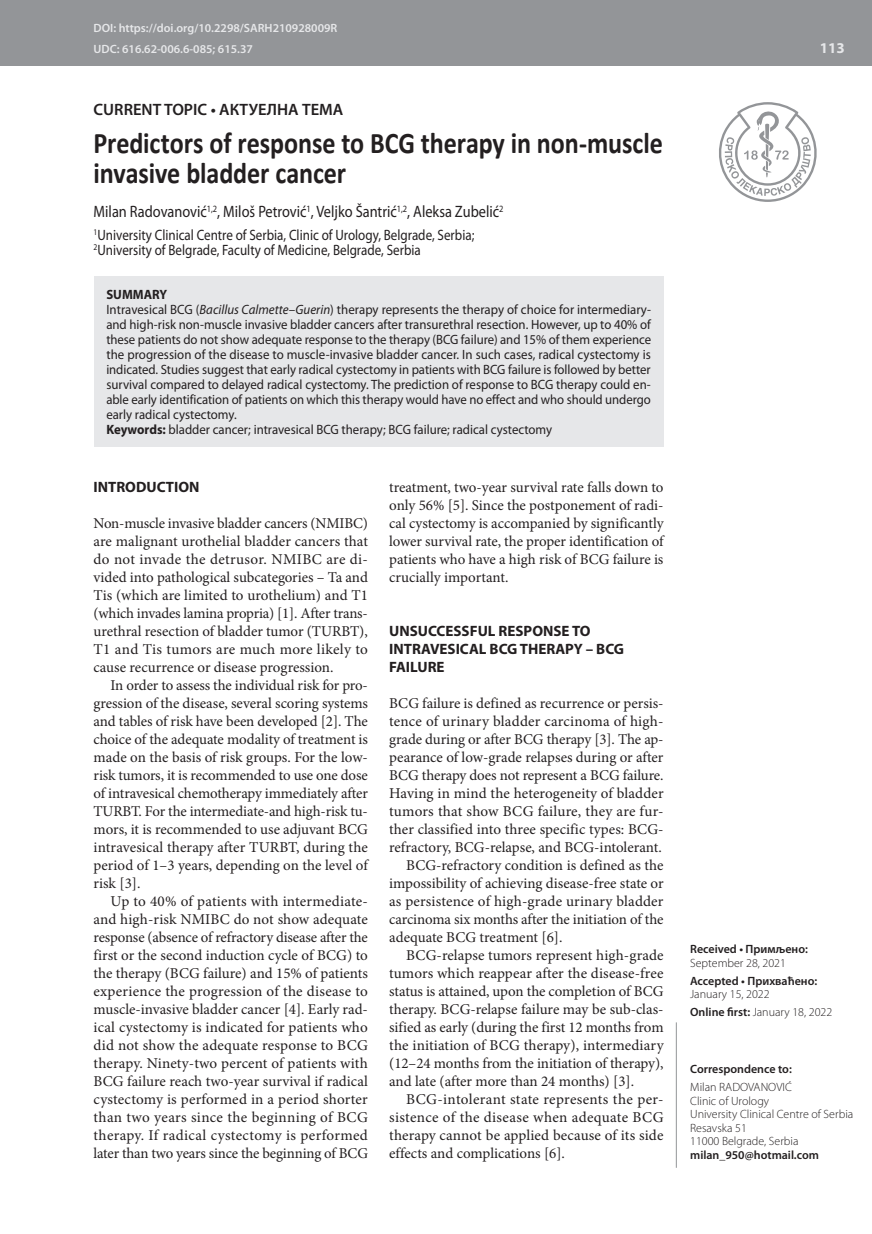
<style>
.page{position:relative;width:872px;height:1234px;background:#fff}
.page>*{position:absolute;margin:0;border:0;box-sizing:border-box;transform-origin:0 0}
.t1{font:700 30px/30px "Calibri";letter-spacing:-.005em;color:#231f20;scale:.87 1}
.t2{font:16.5px "Myriad Pro";color:#231f20;scale:.87 1}
.t3{font:600 16.5px "Myriad Pro";color:#231f20}
.t4{font:15px/18px "Minion Pro";color:#231f20;text-align:justify}
.t5{font:15px/15.8px "Myriad Pro";color:#231f20;scale:.87 1}
.t6{font:700 15px/18px "Myriad Pro";color:#231f20}
.t7{font:15px "Minion Pro";letter-spacing:.025em;color:#231f20}
.t8{font:15px "Minion Pro";letter-spacing:.02em;color:#231f20}
.t9{font:700 15px "Myriad Pro";color:#e6e7e9}
.t10{font:13.5px/15px "Myriad Pro";color:#231f20;scale:.95 1}
.t11{font:300 12px/13.5px "Myriad Pro";color:#231f20}
.t12{font:600 12px "Myriad Pro";color:#231f20}
.t13{font:600 12px/21.3px "Myriad Pro";color:#e6e7e9}
.s1{font-weight:700}
.s2{font-style:italic}
.s3{font-weight:600}
</style>
<div class="page">
<div style="left:0;top:0;width:872px;height:66px;background:#939598"></div>
<hr style="left:676px;top:1022px;width:1px;height:145px;background:#939598">
<svg style="left:719px;top:102px;width:98px;height:100px"></svg>
<div style="left:94px;top:276px;width:569px;height:170px;background:#e6e7e9"></div>
<p class="t13" style="left:94px;top:17px;width:245px">DOI: https://doi.org/10.2298/SARH210928009R<br>UDC: 616.62-006.6-085; 615.37</p>
<p class="t3" style="left:94px;top:98px;width:251px">CURRENT TOPIC • АКТУЕЛНА ТЕМА</p>
<h1 class="t1" style="left:94px;top:128px;width:656px">Predictors of response to BCG therapy in non-muscle invasive bladder cancer</h1>
<p class="t2" style="left:94px;top:202px;width:473px">Milan Radovanović<sup>1,2</sup>, Miloš Petrović<sup>1</sup>, Veljko Šantrić<sup>1,2</sup>, Aleksa Zubelić<sup>2</sup></p>
<p class="t5" style="left:94px;top:226px;width:439px"><sup>1</sup>University Clinical Centre of Serbia, Clinic of Urology, Belgrade, Serbia;<br><sup>2</sup>University of Belgrade, Faculty of Medicine, Belgrade, Serbia</p>
<p class="t10" style="left:106px;top:286px;width:575px"><span class="s1">SUMMARY<br></span>Intravesical BCG (<span class="s2">Bacillus Calmette–Guerin</span>) therapy represents the therapy of choice for intermediary&shy;and high-risk non-muscle invasive bladder cancers after transurethral resection. However, up to 40% of these patients do not show adequate response to the therapy (BCG failure) and 15% of them experience the progression of the disease to muscle-invasive bladder cancer. In such cases, radical cystectomy is indicated. Studies suggest that early radical cystectomy in patients with BCG failure is followed by better survival compared to delayed radical cystectomy. The prediction of response to BCG therapy could en&shy;able early identification of patients on which this therapy would have no effect and who should undergo early radical cystectomy.<br><span class="s1">Keywords:</span> bladder cancer; intravesical BCG therapy; BCG failure; radical cystectomy</p>
<p class="t6" style="left:94px;top:477px;width:107px">INTRODUCTION</p>
<p class="t4" style="left:94px;top:514px;width:276px">Non-muscle invasive bladder cancers (NMIBC) are malignant urothelial bladder cancers that do not invade the detrusor. NMIBC are di&shy;vided into pathological subcategories – Ta and Tis (which are limited to urothelium) and T1 (which invades lamina propria) [1]. After trans&shy;urethral resection of bladder tumor (TURBT), T1 and Tis tumors are much more likely to cause recurrence or disease progression.</p>
<p class="t4" style="left:94px;top:676px;width:276px;text-indent:17px">In order to assess the individual risk for pro&shy;gression of the disease, several scoring systems and tables of risk have been developed [2]. The choice of the adequate modality of treatment is made on the basis of risk groups. For the low&shy;risk tumors, it is recommended to use one dose of intravesical chemotherapy immediately after TURBT. For the intermediate-and high-risk tu&shy;mors, it is recommended to use adjuvant BCG intravesical therapy after TURBT, during the period of 1–3 years, depending on the level of risk [3].</p>
<p class="t4" style="left:94px;top:892px;width:276px;text-indent:17px">Up to 40% of patients with intermediate&shy;and high-risk NMIBC do not show adequate response (absence of refractory disease after the first or the second induction cycle of BCG) to the therapy (BCG failure) and 15% of patients experience the progression of the disease to muscle-invasive bladder cancer [4]. Early rad&shy;ical cystectomy is indicated for patients who did not show the adequate response to BCG therapy. Ninety-two percent of patients with BCG failure reach two-year survival if radical cystectomy is performed in a period shorter than two years since the beginning of BCG therapy. If radical cystectomy is performed later than two years since the beginning of BCG</p>
<p class="t4" style="left:389px;top:478px;width:276px">treatment, two-year survival rate falls down to only 56% [5]. Since the postponement of radi&shy;cal cystectomy is accompanied by significantly lower survival rate, the proper identification of patients who have a high risk of BCG failure is crucially important.</p>
<p class="t6" style="left:389px;top:621px;width:236px">UNSUCCESSFUL RESPONSE TO<br>INTRAVESICAL BCG THERAPY – BCG<br>FAILURE</p>
<p class="t4" style="left:389px;top:694px;width:276px">BCG failure is defined as recurrence or persis-</p>
<p class="t4" style="left:389px;top:712px;width:276px">tence of urinary bladder carcinoma of high-</p>
<p class="t4" style="left:389px;top:730px;width:276px">grade during or after BCG therapy [3]. The ap-</p>
<p class="t4" style="left:389px;top:748px;width:276px">pearance of low-grade relapses during or after</p>
<p class="t4" style="left:389px;top:766px;width:276px">BCG therapy does not represent a BCG failure.</p>
<p class="t4" style="left:389px;top:784px;width:276px">Having in mind the heterogeneity of bladder</p>
<p class="t4" style="left:389px;top:802px;width:276px">tumors that show BCG failure, they are fur-</p>
<p class="t4" style="left:389px;top:820px;width:276px">ther classified into three specific types: BCG-</p>
<p class="t4" style="left:389px;top:838px;width:274px">refractory, BCG-relapse, and BCG-intolerant.</p>
<p class="t4" style="left:406px;top:856px;width:259px">BCG-refractory condition is defined as the</p>
<p class="t4" style="left:389px;top:874px;width:276px">impossibility of achieving disease-free state or</p>
<p class="t4" style="left:389px;top:892px;width:276px">as persistence of high-grade urinary bladder</p>
<p class="t4" style="left:389px;top:910px;width:276px">carcinoma six months after the initiation of the</p>
<p class="t4" style="left:389px;top:928px;width:175px">adequate BCG treatment [6].</p>
<p class="t4" style="left:406px;top:946px;width:259px">BCG-relapse tumors represent high-grade</p>
<p class="t4" style="left:389px;top:964px;width:276px">tumors which reappear after the disease-free</p>
<p class="t4" style="left:389px;top:982px;width:276px">status is attained, upon the completion of BCG</p>
<p class="t4" style="left:389px;top:1000px;width:276px">therapy. BCG-relapse failure may be sub-clas-</p>
<p class="t4" style="left:389px;top:1018px;width:276px">sified as early (during the first 12 months from</p>
<p class="t4" style="left:389px;top:1036px;width:276px">the initiation of BCG therapy), intermediary</p>
<p class="t4" style="left:389px;top:1054px;width:276px">(12–24 months from the initiation of therapy),</p>
<p class="t4" style="left:389px;top:1072px;width:246px">and late (after more than 24 months) [3].</p>
<p class="t7" style="left:406px;top:1089px;width:259px">BCG-intolerant state represents the per-</p>
<p class="t8" style="left:389px;top:1107px;width:276px">sistence of the disease when adequate BCG</p>
<p class="t4" style="left:389px;top:1126px;width:276px">therapy cannot be applied because of its side</p>
<p class="t4" style="left:389px;top:1144px;width:177px">effects and complications [6].</p>
<p class="t9" style="left:820px;top:38px;width:26px">113</p>
<p class="t12" style="left:690px;top:941px;width:119px">Received • Примљено:</p>
<p class="t11" style="left:690px;top:956px;width:97px">September 28, 2021</p>
<p class="t12" style="left:690px;top:972px;width:129px">Accepted • Прихваћено:</p>
<p class="t11" style="left:690px;top:985px;width:144px;line-height:17.7px">January 15, 2022<br><span class="s3">Online first:</span> January 18, 2022</p>
<p class="t12" style="left:690px;top:1061px;width:103px">Correspondence to:</p>
<p class="t11" style="left:690px;top:1080px;width:165px">Milan RADOVANOVIĆ<br>Clinic of Urology<br>University Clinical Centre of Serbia<br>Resavska 51<br>11000 Belgrade, Serbia</p>
<p class="t12" style="left:690px;top:1146px;width:130px">milan_950@hotmail.com</p>
</div>
